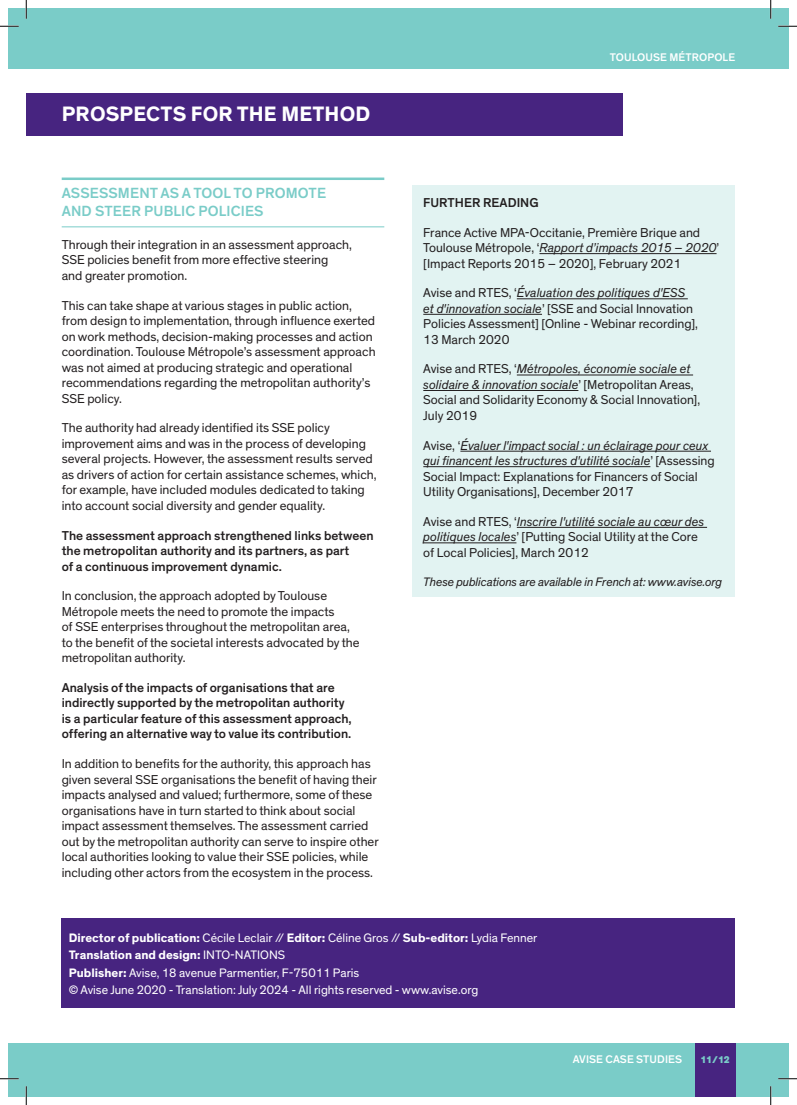
<style>
.page{position:relative;width:797px;height:1105px;background:#fff}
.page>*{position:absolute;margin:0;border:0;box-sizing:border-box;transform-origin:0 0}
.Titre1{font:700 21.25px "Theinhardt";letter-spacing:.01em;color:#fff}
.Titre_2{font:500 15px/18px "Theinhardt";letter-spacing:.01em;color:#7accc8}
.t1{font:13.12px/15.5px "Theinhardt";color:#231f20}
.t2{font:500 13.12px/15.5px "Theinhardt";color:#231f20}
.t3{font:12.5px "Theinhardt";color:#fff}
.t4{font:700 12.5px/17.5px "Theinhardt";color:#fff}
.t5{font:italic 12.5px "Theinhardt";letter-spacing:-.01em;color:#231f20}
.t6{font:500 11.25px "Theinhardt";letter-spacing:.01em;color:#fff}
.t7{font:800 10px "Theinhardt";color:#7accc8}
.s1{font-style:italic}
.s2{font-weight:400}
.s3{font-weight:700}
</style>
<div class="page">
<div style="left:9px;top:1043px;width:779px;height:53px;background:#7accc8"></div>
<div style="left:694px;top:1043px;width:41px;height:53px;background:#472480"></div>
<div style="left:26px;top:9px;width:762px;height:60px;background:#7accc8"></div>
<div style="left:26px;top:94px;width:596px;height:42px;background:#472480"></div>
<div style="left:9px;top:9px;width:35px;height:60px;background:#7accc8"></div>
<hr style="left:62px;top:178px;width:322px;height:2px;background:#7accc8">
<hr style="left:62px;top:226px;width:322px;height:1px;background:#7accc8">
<div style="left:412px;top:186px;width:323px;height:411px;background:#e2f3f2"></div>
<hr style="left:539px;top:253px;width:177px;height:1px;background:#231f20">
<hr style="left:517px;top:298px;width:170px;height:1px;background:#231f20">
<hr style="left:423px;top:314px;width:119px;height:1px;background:#231f20">
<hr style="left:517px;top:375px;width:176px;height:1px;background:#231f20">
<hr style="left:423px;top:390px;width:155px;height:1px;background:#231f20">
<hr style="left:460px;top:451px;width:251px;height:1px;background:#231f20">
<hr style="left:423px;top:466px;width:227px;height:1px;background:#231f20">
<hr style="left:517px;top:527px;width:190px;height:1px;background:#231f20">
<hr style="left:423px;top:543px;width:93px;height:1px;background:#231f20">
<div style="left:62px;top:918px;width:673px;height:90px;background:#472480"></div>
<svg style="left:0;top:25px;width:19px;height:2px"></svg>
<svg style="left:778px;top:25px;width:19px;height:2px"></svg>
<svg style="left:0;top:1078px;width:19px;height:1px"></svg>
<svg style="left:778px;top:1078px;width:19px;height:1px"></svg>
<svg style="left:25px;top:0;width:2px;height:19px"></svg>
<svg style="left:25px;top:1086px;width:2px;height:19px"></svg>
<svg style="left:770px;top:0;width:1px;height:19px"></svg>
<svg style="left:770px;top:1086px;width:1px;height:19px"></svg>
<p class="Titre1" style="left:62px;top:101px;width:310px">PROSPECTS FOR THE METHOD</p>
<p class="Titre_2" style="left:62px;top:184px;width:266px">ASSESSMENT AS A TOOL TO PROMOTE<br>AND STEER PUBLIC POLICIES</p>
<p class="t1" style="left:62px;top:237px;width:292px">Through their integration in an assessment approach,<br>SSE policies benefit from more effective steering and greater promotion.</p>
<p class="t1" style="left:62px;top:298px;width:315px">This can take shape at various stages in public action, from design to implementation, through influence exerted on work methods, decision-making processes and action coordination. Toulouse Métropole’s assessment approach was not aimed at producing strategic and operational recommendations regarding the metropolitan authority’s SSE policy.</p>
<p class="t1" style="left:62px;top:420px;width:316px">The authority had already identified its SSE policy improvement aims and was in the process of developing several projects. However, the assessment results served as drivers of action for certain assistance schemes, which, for example, have included modules dedicated to taking into account social diversity and gender equality.</p>
<p class="t2" style="left:62px;top:527px;width:313px">The assessment approach strengthened links between the metropolitan authority and its partners, as part<br>of a continuous improvement dynamic.</p>
<p class="t1" style="left:62px;top:588px;width:299px">In conclusion, the approach adopted by Toulouse Métropole meets the need to promote the impacts<br>of SSE enterprises throughout the metropolitan area, to the benefit of the societal interests advocated by the metropolitan authority.</p>
<p class="t2" style="left:62px;top:680px;width:291px">Analysis of the impacts of organisations that are indirectly supported by the metropolitan authority is a particular feature of this assessment approach, offering an alternative way to value its contribution.</p>
<p class="t1" style="left:62px;top:756px;width:319px">In addition to benefits for the authority, this approach has given several SSE organisations the benefit of having their impacts analysed and valued; furthermore, some of these organisations have in turn started to think about social impact assessment themselves. The assessment carried out by the metropolitan authority can serve to inspire other local authorities looking to value their SSE policies, while including other actors from the ecosystem in the process.</p>
<p class="t6" style="left:609px;top:50px;width:127px">TOULOUSE MÉTROPOLE</p>
<p class="t2" style="left:423px;top:195px;width:117px">FURTHER READING</p>
<p class="t1" style="left:423px;top:225px;width:297px">France Active MPA-Occitanie, Première Brique and<br>Toulouse Métropole, ‘<span class="s1">Rapport d’impacts 2015 – 2020</span>’ [Impact Reports 2015 – 2020], February 2021</p>
<p class="t1" style="left:423px;top:285px;width:276px">Avise and RTES, ‘<span class="s1">Évaluation des politiques d'ESS et d'innovation sociale</span>’ [SSE and Social Innovation Policies Assessment] [Online - Webinar recording], 13 March 2020</p>
<p class="t1" style="left:423px;top:362px;width:278px">Avise and RTES, ‘<span class="s1">Métropoles, économie sociale et solidaire &amp; innovation sociale</span>’ [Metropolitan Areas, Social and Solidarity Economy &amp; Social Innovation], July 2019</p>
<p class="t1" style="left:423px;top:438px;width:293px">Avise, ‘<span class="s1">Évaluer l'impact social : un éclairage pour ceux qui financent les structures d'utilité sociale</span>’ [Assessing Social Impact: Explanations for Financers of Social Utility Organisations], December 2017</p>
<p class="t1" style="left:423px;top:514px;width:283px">Avise and RTES, ‘<span class="s1">Inscrire l'utilité sociale au cœur des politiques locales</span>’ [Putting Social Utility at the Core of Local Policies], March 2012</p>
<p class="t5" style="left:423px;top:575px;width:300px">These publications are available in French at: www.avise.org</p>
<p class="t4" style="left:69px;top:929px;width:470px">Director of publication: <span class="s2">Cécile Leclair //</span> Editor: <span class="s2">Céline Gros //</span> Sub-editor: <span class="s2">Lydia Fenner<br></span>Translation and design: <span class="s2">INTO-NATIONS</span></p>
<p class="t3" style="left:69px;top:965px;width:292px"><span class="s3">Publisher:</span> Avise, 18 avenue Parmentier, F-75011 Paris</p>
<p class="t3" style="left:69px;top:983px;width:411px">© Avise June 2020 - Translation: July 2024 - All rights reserved - www.avise.org</p>
<p class="t6" style="left:572px;top:1052px;width:111px">AVISE CASE STUDIES</p>
<p class="t7" style="left:700px;top:1053px;width:31px">11/12</p>
</div>
